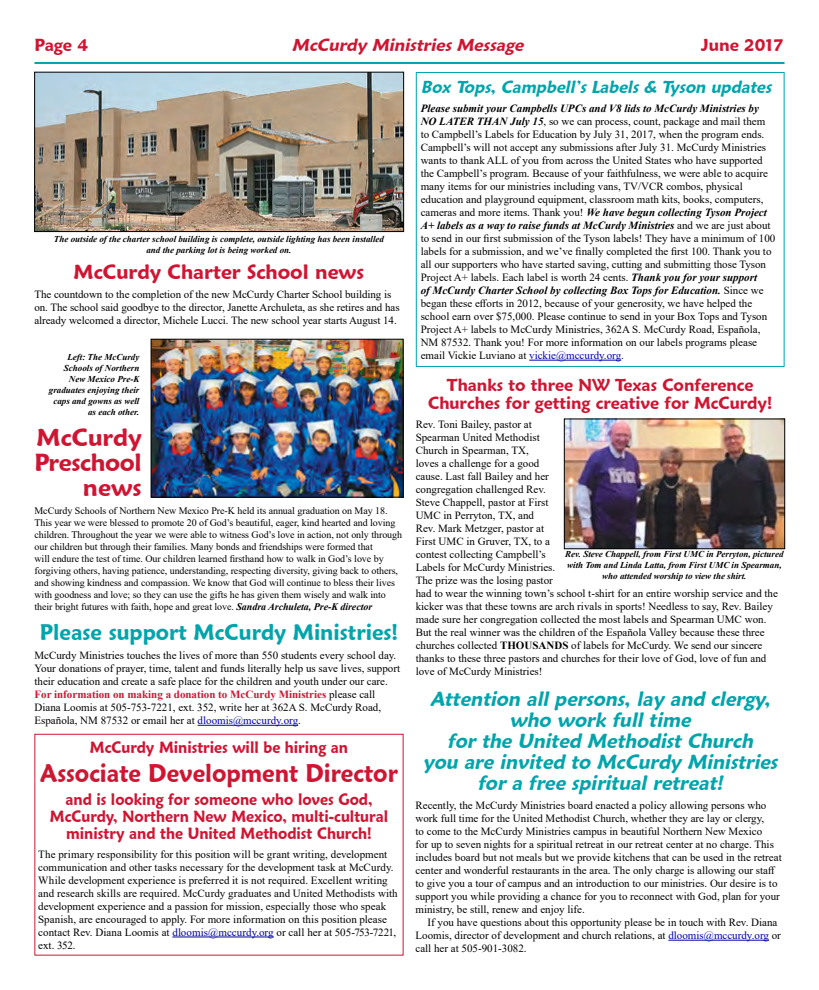
<style>
.page{position:relative;width:819px;height:990px;background:#fff}
.page>*{position:absolute;margin:0;border:0;box-sizing:border-box;transform-origin:0 0}
.t1{font:600 25px "Maiandra GD";color:#d01532;scale:.92 1}
.t2{font:600 24px/25px "Maiandra GD";color:#d01532;text-align:right}
.t3{font:600 22px "Maiandra GD";color:#00a5ac;scale:.96 1}
.t4{font:italic 600 20px/21px "Maiandra GD";color:#00a5ac;text-align:center;scale:.96 1}
.t5{font:600 20px "Maiandra GD";color:#d01532}
.t6{font:600 17px/18px "Maiandra GD";color:#d01532;text-align:center}
.t7{font:italic 600 17px "Maiandra GD";color:#00a5ac;scale:.96 1}
.t8{font:italic 600 17px "Maiandra GD";color:#d01532}
.t9{font:600 16px/17px "Maiandra GD";color:#d01532;text-align:center;scale:.92 1}
.t10{font:11px/13px "Times New Roman";color:#000}
.t11{font:10px/12px "Times New Roman";letter-spacing:-.005em;color:#000}
.t12{font:italic 700 9px/11px "Times New Roman";color:#000;text-align:center}
.s1{font-weight:700;font-style:italic}
.s2{font-weight:700;color:#d01532}
.s3{color:#0000ac}
.s4{font-weight:700}
</style>
<div class="page">
<hr style="left:529px;top:360px;width:92px;height:1px;background:#0000ac">
<div style="left:416px;top:72px;width:369px;height:295px;border:1px solid #00a5ac"></div>
<hr style="left:668px;top:940px;width:101px;height:1px;background:#0000ac">
<hr style="left:172px;top:937px;width:102px;height:1px;background:#0000ac">
<div style="left:34px;top:734px;width:370px;height:222px;border:1px solid #d01532"></div>
<hr style="left:198px;top:725px;width:100px;height:1px;background:#0000ac">
<img style="left:36px;top:74px;width:366px;height:156px">
<div style="left:34px;top:72px;width:370px;height:160px;border:1px solid #000"></div>
<img style="left:153px;top:341px;width:248px;height:154px">
<div style="left:151px;top:339px;width:252px;height:158px;border:1px solid #000"></div>
<hr style="left:34px;top:62px;width:751px;height:2px;background:#00a5ac">
<img style="left:566px;top:421px;width:217px;height:126px">
<div style="left:564px;top:419px;width:221px;height:130px;border:1px solid #000"></div>
<h3 class="t6" style="left:35px;top:36px;width:55px">Page 4</h3>
<h3 class="t8" style="left:292px;top:35px;width:237px">McCurdy Ministries Message</h3>
<h3 class="t6" style="left:701px;top:36px;width:84px">June 2017</h3>
<p class="t12" style="left:54px;top:234px;width:332px">The outside of the charter school building is complete, outside lighting has been installed and the parking lot is being worked on.</p>
<h3 class="t5" style="left:74px;top:260px;width:292px">McCurdy Charter School news</h3>
<p class="t10" style="left:34px;top:288px;width:367px">The countdown to the completion of the new McCurdy Charter School building is on. The school said goodbye to the director, Janette Archuleta, as she retires and has already welcomed a director, Michele Lucci. The new school year starts August 14.</p>
<p class="t12" style="left:49px;top:351px;width:92px;text-align:right">Left: The McCurdy<br>Schools of Northern<br>New Mexico Pre-K graduates enjoying their caps and gowns as well as each other.</p>
<h2 class="t2" style="left:34px;top:425px;width:109px">McCurdy<br>Preschool news</h2>
<p class="t11" style="left:34px;top:504px;width:369px">McCurdy Schools of Northern New Mexico Pre-K held its annual graduation on May 18.<br>This year we were blessed to promote 20 of God’s beautiful, eager, kind hearted and loving children. Throughout the year we were able to witness God’s love in action, not only through our children but through their families. Many bonds and friendships were formed that<br>will endure the test of time. Our children learned firsthand how to walk in God’s love by forgiving others, having patience, understanding, respecting diversity, giving back to others, and showing kindness and compassion. We know that God will continue to bless their lives with goodness and love; so they can use the gifts he has given them wisely and walk into their bright futures with faith, hope and great love. <span class="s1">Sandra Archuleta, Pre-K director</span></p>
<h3 class="t3" style="left:40px;top:619px;width:375px">Please support McCurdy Ministries!</h3>
<p class="t10" style="left:34px;top:649px;width:367px">McCurdy Ministries touches the lives of more than 550 students every school day.<br>Your donations of prayer, time, talent and funds literally help us save lives, support their education and create a safe place for the children and youth under our care.<br><span class="s2">For information on making a donation to McCurdy Ministries</span> please call Diana Loomis at 505-753-7221, ext. 352, write her at 362A S. McCurdy Road, Española, NM 87532 or email her at <span class="s3">dloomis@mccurdy.org</span>.</p>
<h3 class="t9" style="left:90px;top:738px;width:282px">McCurdy Ministries will be hiring an</h3>
<h1 class="t1" style="left:40px;top:758px;width:390px">Associate Development Director</h1>
<h3 class="t9" style="left:50px;top:790px;width:369px">and is looking for someone who loves God,<br>McCurdy, Northern New Mexico, multi-cultural ministry and the United Methodist Church!</h3>
<p class="t10" style="left:38px;top:847px;width:361px">The primary responsibility for this position will be grant writing, development communication and other tasks necessary for the development task at McCurdy.<br>While development experience is preferred it is not required. Excellent writing and research skills are required. McCurdy graduates and United Methodists with development experience and a passion for mission, especially those who speak Spanish, are encouraged to apply. For more information on this position please contact Rev. Diana Loomis at <span class="s3">dloomis@mccurdy.org</span> or call her at 505-753-7221, ext. 352.</p>
<h3 class="t7" style="left:421px;top:77px;width:371px">Box Tops, Campbell’s Labels &amp; Tyson updates</h3>
<p class="t10" style="left:421px;top:101px;width:356px"><span class="s1">Please submit your Campbells UPCs and V8 lids to McCurdy Ministries by NO LATER THAN July 15</span>, so we can process, count, package and mail them to Campbell’s Labels for Education by July 31, 2017, when the program ends.<br>Campbell’s will not accept any submissions after July 31. McCurdy Ministries wants to thank ALL of you from across the United States who have supported the Campbell’s program. Because of your faithfulness, we were able to acquire many items for our ministries including vans, TV/VCR combos, physical education and playground equipment, classroom math kits, books, computers, cameras and more items. Thank you! <span class="s1">We have begun collecting Tyson Project A+ labels as a way to raise funds at McCurdy Ministries</span> and we are just about to send in our first submission of the Tyson labels! They have a minimum of 100 labels for a submission, and we’ve finally completed the first 100. Thank you to all our supporters who have started saving, cutting and submitting those Tyson Project A+ labels. Each label is worth 24 cents. <span class="s1">Thank you for your support<br>of McCurdy Charter School by collecting Box Tops for Education.</span> Since we began these efforts in 2012, because of your generosity, we have helped the school earn over $75,000. Please continue to send in your Box Tops and Tyson Project A+ labels to McCurdy Ministries, 362A S. McCurdy Road, Española, NM 87532. Thank you! For more information on our labels programs please email Vickie Luviano at <span class="s3">vickie@mccurdy.org</span>.</p>
<h3 class="t6" style="left:428px;top:375px;width:346px">Thanks to three NW Texas Conference<br>Churches for getting creative for McCurdy!</h3>
<p class="t10" style="left:416px;top:417px;width:364px">Rev. Toni Bailey, pastor at<br>Spearman United Methodist<br>Church in Spearman, TX,<br>loves a challenge for a good<br>cause. Last fall Bailey and her<br>congregation challenged Rev.<br>Steve Chappell, pastor at First<br>UMC in Perryton, TX, and<br>Rev. Mark Metzger, pastor at<br>First UMC in Gruver, TX, to a<br>contest collecting Campbell’s<br>Labels for McCurdy Ministries.<br>The prize was the losing pastor<br>had to wear the winning town’s school t-shirt for an entire worship service and the kicker was that these towns are arch rivals in sports! Needless to say, Rev. Bailey made sure her congregation collected the most labels and Spearman UMC won.<br>But the real winner was the children of the Española Valley because these three churches collected <span class="s4">THOUSANDS</span> of labels for McCurdy. We send our sincere thanks to these three pastors and churches for their love of God, love of fun and love of McCurdy Ministries!</p>
<h3 class="t4" style="left:423px;top:688px;width:376px">Attention all persons, lay and clergy, who work full time<br>for the United Methodist Church<br>you are invited to McCurdy Ministries for a free spiritual retreat!</h3>
<p class="t10" style="left:416px;top:798px;width:368px">Recently, the McCurdy Ministries board enacted a policy allowing persons who work full time for the United Methodist Church, whether they are lay or clergy,<br>to come to the McCurdy Ministries campus in beautiful Northern New Mexico<br>for up to seven nights for a spiritual retreat in our retreat center at no charge. This includes board but not meals but we provide kitchens that can be used in the retreat center and wonderful restaurants in the area. The only charge is allowing our staff to give you a tour of campus and an introduction to our ministries. Our desire is to support you while providing a chance for you to reconnect with God, plan for your ministry, be still, renew and enjoy life.</p>
<p class="t10" style="left:416px;top:915px;width:367px;text-indent:12px">If you have questions about this opportunity please be in touch with Rev. Diana<br>Loomis, director of development and church relations, at <span class="s3">dloomis@mccurdy.org</span> or call her at 505-901-3082.</p>
<p class="t12" style="left:565px;top:548px;width:220px">Rev. Steve Chappell, from First UMC in Perryton, pictured with Tom and Linda Latta, from First UMC in Spearman, who attended worship to view the shirt.</p>
</div>
